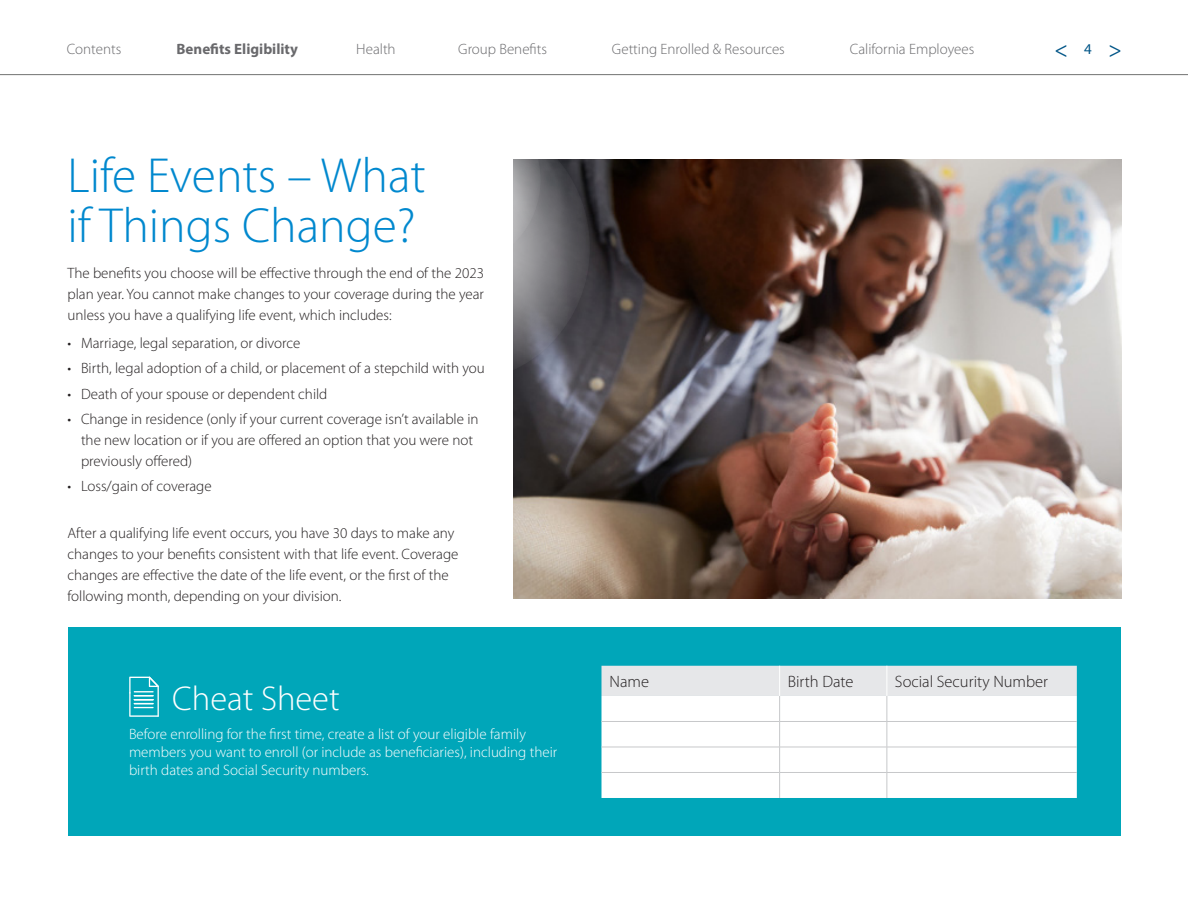
<style>
.page{position:relative;width:1188px;height:918px;background:#fff}
.page>*{position:absolute;margin:0;border:0;box-sizing:border-box;transform-origin:0 0}
.t1{font:300 49.5px/49.5px "Myriad Pro";color:#0088ce}
.Callout_Body-H{font:300 34.5px "Myriad Pro";color:#fff}
.TOC_header{font:22.5px "Myriad Pro";color:#005587}
.sm_table_head{font:300 16.5px "Myriad Pro";color:#231f20}
.P-body{font:300 15px/21px "Myriad Pro";color:#231f20}
.Callout_Body-body{font:300 15px/18px "Myriad Pro";color:#fff}
.t2{font:300 15px "Myriad Pro";color:#69696c}
.t3{font:700 15px "Myriad Pro";color:#69696c}
.TOC_header-2{font:15px "Myriad Pro";color:#005587}
</style>
<div class="page">
<hr style="left:0;top:74px;width:1188px;height:1px;background:#717271">
<div style="left:68px;top:627px;width:1053px;height:209px;background:#00a6b9"></div>
<img style="left:514px;top:160px;width:608px;height:438px">
<svg style="left:602px;top:666px;width:475px;height:132px;background:#f7f8f8"></svg>
<svg style="left:330px;top:113px;width:260px;height:269px"></svg>
<div style="left:380px;top:95px;width:161px;height:170px;background:#fff;border-radius:50%"></div>
<svg style="left:129px;top:677px;width:30px;height:40px"></svg>
<p class="t2" style="left:67px;top:40px;width:56px">Contents</p>
<p class="t3" style="left:177px;top:39px;width:123px">Benefits Eligibility</p>
<p class="t2" style="left:356px;top:40px;width:41px">Health</p>
<p class="t2" style="left:458px;top:40px;width:90px">Group Benefits</p>
<p class="t2" style="left:612px;top:40px;width:174px">Getting Enrolled &amp; Resources</p>
<p class="t2" style="left:850px;top:40px;width:126px">California Employees</p>
<p class="TOC_header" style="left:1054px;top:36px;width:15px">&lt;</p>
<p class="TOC_header-2" style="left:1084px;top:39px;width:9px">4</p>
<p class="TOC_header" style="left:1108px;top:36px;width:15px">&gt;</p>
<h1 class="t1" style="left:68px;top:151px;width:360px">Life Events – What if Things Change?</h1>
<p class="P-body" style="left:68px;top:263px;width:418px;text-align:justify">The benefits you choose will be effective through the end of the 2023 plan year. You cannot make changes to your coverage during the year unless you have a qualifying life event, which includes:</p>
<p class="P-body" style="left:68px;top:332px;width:234px">• Marriage, legal separation, or divorce</p>
<p class="P-body" style="left:68px;top:358px;width:419px">• Birth, legal adoption of a child, or placement of a stepchild with you</p>
<p class="P-body" style="left:68px;top:383px;width:261px">• Death of your spouse or dependent child</p>
<p class="P-body" style="left:81px;top:408px;width:399px;text-indent:-14px">• Change in residence (only if your current coverage isn’t available in the new location or if you are offered an option that you were not previously offered)</p>
<p class="P-body" style="left:68px;top:476px;width:146px">• Loss/gain of coverage</p>
<p class="P-body" style="left:68px;top:522px;width:393px">After a qualifying life event occurs, you have 30 days to make any changes to your benefits consistent with that life event. Coverage changes are effective the date of the life event, or the first of the following month, depending on your division.</p>
<p class="Callout_Body-H" style="left:172px;top:678px;width:169px">Cheat Sheet</p>
<p class="Callout_Body-body" style="left:129px;top:725px;width:430px">Before enrolling for the first time, create a list of your eligible family members you want to enroll (or include as beneficiaries), including their birth dates and Social Security numbers.</p>
<p class="sm_table_head" style="left:610px;top:672px;width:41px">Name</p>
<p class="sm_table_head" style="left:788px;top:672px;width:67px">Birth Date</p>
<p class="sm_table_head" style="left:895px;top:672px;width:155px">Social Security Number</p>
</div>
